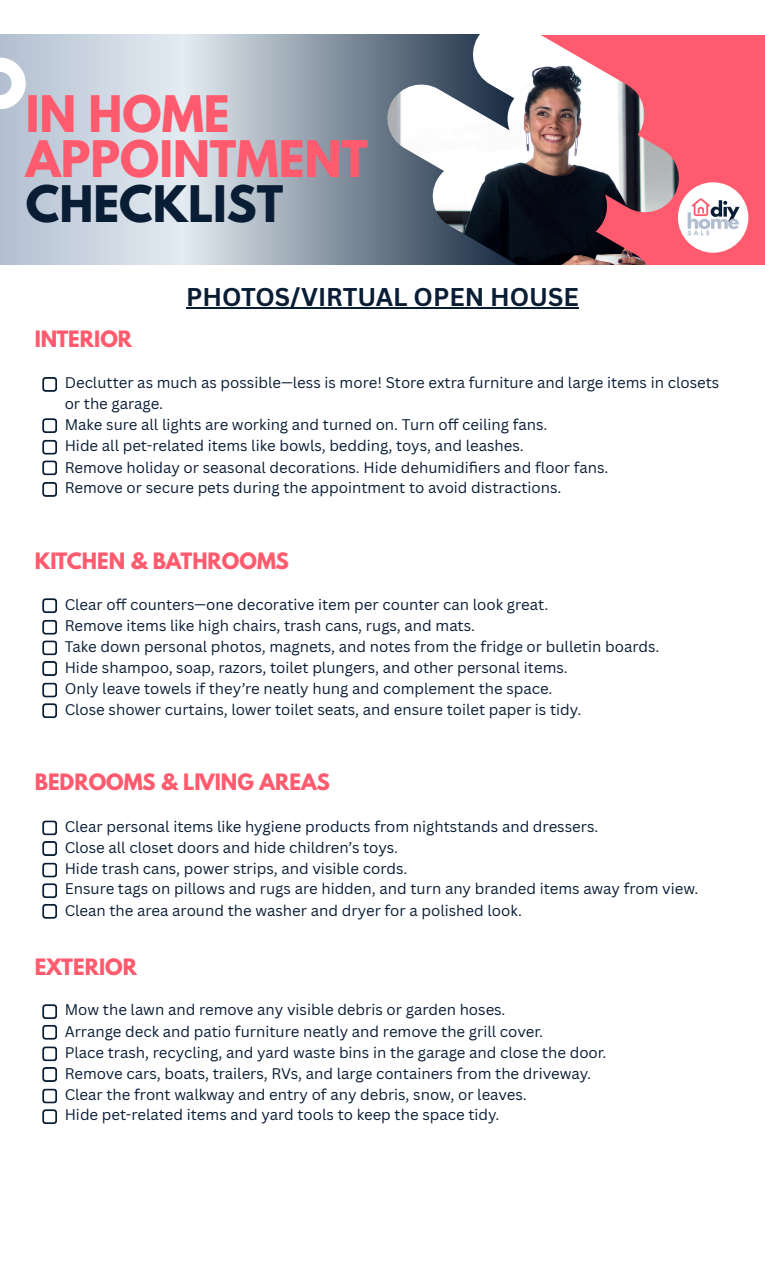
<style>
.page{position:relative;width:765px;height:1262px;background:#fff}
.page>*{position:absolute;margin:0;border:0;box-sizing:border-box;transform-origin:0 0}
.t1{font:700 44.62px/45.2px "League Spartan";color:#ff5a6d}
.t2{font:700 25px "Canva Sans";color:#091d35}
.t3{font:700 20px "League Spartan";color:#ff5a6d}
.t4{font:15px/20.6px "Canva Sans";color:#091d35}
.s1{color:#091d35}
</style>
<div class="page">
<hr style="left:186px;top:308px;width:393px;height:1px;background:#091d35">
<svg style="left:0;top:35px;width:387px;height:229px;background:#b7c1cd"></svg>
<img style="left:387px;top:35px;width:360px;height:229px">
<svg style="left:0;top:58px;width:26px;height:51px"></svg>
<img style="left:660px;top:165px;width:105px;height:99px">
<svg style="left:42px;top:377px;width:15px;height:15px"></svg>
<svg style="left:42px;top:418px;width:15px;height:15px"></svg>
<svg style="left:42px;top:440px;width:15px;height:35px"></svg>
<svg style="left:42px;top:482px;width:15px;height:15px"></svg>
<svg style="left:42px;top:598px;width:15px;height:15px"></svg>
<svg style="left:42px;top:620px;width:15px;height:35px"></svg>
<svg style="left:42px;top:661px;width:15px;height:15px"></svg>
<svg style="left:42px;top:682px;width:15px;height:36px"></svg>
<svg style="left:42px;top:820px;width:15px;height:15px"></svg>
<svg style="left:42px;top:841px;width:15px;height:15px"></svg>
<svg style="left:42px;top:862px;width:15px;height:36px"></svg>
<svg style="left:42px;top:904px;width:15px;height:15px"></svg>
<svg style="left:42px;top:1004px;width:15px;height:15px"></svg>
<svg style="left:42px;top:1025px;width:15px;height:15px"></svg>
<svg style="left:42px;top:1046px;width:15px;height:15px"></svg>
<svg style="left:42px;top:1067px;width:15px;height:15px"></svg>
<svg style="left:42px;top:1088px;width:15px;height:15px"></svg>
<svg style="left:42px;top:1109px;width:15px;height:15px"></svg>
<p class="t1" style="left:26px;top:97px;width:344px">IN HOME<br>APPOINTMENT<br><span class="s1">CHECKLIST</span></p>
<h2 class="t3" style="left:35px;top:329px;width:99px">INTERIOR</h2>
<h1 class="t2" style="left:186px;top:279px;width:394px">PHOTOS/VIRTUAL OPEN HOUSE</h1>
<p class="t4" style="left:65px;top:372px;width:656px">Declutter as much as possible—less is more! Store extra furniture and large items in closets or the garage.</p>
<p class="t4" style="left:65px;top:414px;width:484px">Make sure all lights are working and turned on. Turn off ceiling fans.</p>
<p class="t4" style="left:65px;top:435px;width:461px">Hide all pet-related items like bowls, bedding, toys, and leashes.</p>
<p class="t4" style="left:65px;top:456px;width:545px">Remove holiday or seasonal decorations. Hide dehumidifiers and floor fans.</p>
<p class="t4" style="left:65px;top:477px;width:498px">Remove or secure pets during the appointment to avoid distractions.</p>
<h2 class="t3" style="left:35px;top:551px;width:256px">KITCHEN &amp; BATHROOMS</h2>
<p class="t4" style="left:65px;top:594px;width:485px">Clear off counters—one decorative item per counter can look great.</p>
<p class="t4" style="left:65px;top:615px;width:412px">Remove items like high chairs, trash cans, rugs, and mats.</p>
<p class="t4" style="left:65px;top:635px;width:596px">Take down personal photos, magnets, and notes from the fridge or bulletin boards.</p>
<p class="t4" style="left:65px;top:657px;width:505px">Hide shampoo, soap, razors, toilet plungers, and other personal items.</p>
<p class="t4" style="left:65px;top:678px;width:489px">Only leave towels if they’re neatly hung and complement the space.</p>
<p class="t4" style="left:65px;top:699px;width:518px">Close shower curtains, lower toilet seats, and ensure toilet paper is tidy.</p>
<h2 class="t3" style="left:35px;top:772px;width:297px">BEDROOMS &amp; LIVING AREAS</h2>
<p class="t4" style="left:65px;top:815px;width:535px">Clear personal items like hygiene products from nightstands and dressers.</p>
<p class="t4" style="left:65px;top:837px;width:335px">Close all closet doors and hide children’s toys.</p>
<p class="t4" style="left:65px;top:858px;width:344px">Hide trash cans, power strips, and visible cords.</p>
<p class="t4" style="left:65px;top:878px;width:635px">Ensure tags on pillows and rugs are hidden, and turn any branded items away from view.</p>
<p class="t4" style="left:65px;top:900px;width:459px">Clean the area around the washer and dryer for a polished look.</p>
<h2 class="t3" style="left:35px;top:957px;width:104px">EXTERIOR</h2>
<p class="t4" style="left:65px;top:999px;width:442px">Mow the lawn and remove any visible debris or garden hoses.</p>
<p class="t4" style="left:65px;top:1021px;width:480px">Arrange deck and patio furniture neatly and remove the grill cover.</p>
<p class="t4" style="left:65px;top:1041px;width:543px">Place trash, recycling, and yard waste bins in the garage and close the door.</p>
<p class="t4" style="left:65px;top:1063px;width:528px">Remove cars, boats, trailers, RVs, and large containers from the driveway.</p>
<p class="t4" style="left:65px;top:1084px;width:464px">Clear the front walkway and entry of any debris, snow, or leaves.</p>
<p class="t4" style="left:65px;top:1104px;width:436px">Hide pet-related items and yard tools to keep the space tidy.</p>
</div>
